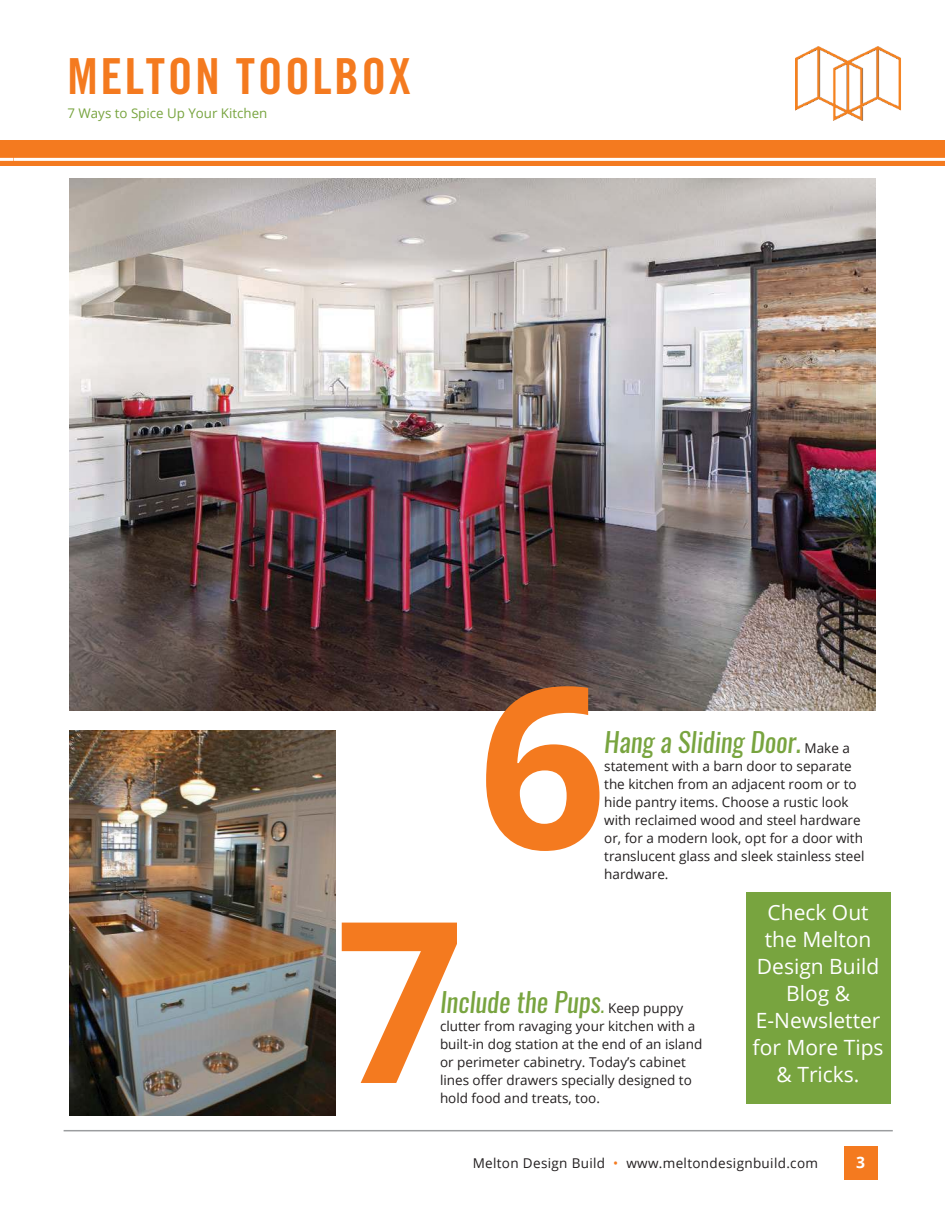
<style>
.page{position:relative;width:945px;height:1215px;background:#fff}
.page>*{position:absolute;margin:0;border:0;box-sizing:border-box;transform-origin:0 0}
.t1{font:700 225px "Open Sans";color:#f47a1f}
.t2{font:49.65px "Trade Gothic Bold Cond Twenty";letter-spacing:.05em;color:#f47a1f}
.t3{font:italic 27px "Oswald";color:#78a43f}
.t4{font:21px/27px "Open Sans";color:#fff;text-align:center}
.t5{font:700 15.75px "Open Sans";color:#fff}
.t6{font:13.5px/18px "Open Sans";color:#221e1f}
.t7{font:13.5px "Open Sans";letter-spacing:.025em;color:#221e1f}
.t8{font:13.35px "Open Sans";color:#78a43f}
.s1{font-family:"Open Sans";font-style:normal;font-size:13.5px;color:#221e1f}
.s2{font-size:19.5px}
.s3{color:#f47a1f}
</style>
<div class="page">
<img style="left:69px;top:179px;width:807px;height:531px">
<hr style="left:64px;top:1130px;width:829px;height:1px;background:#9b9d9f">
<div style="left:844px;top:1146px;width:34px;height:34px;background:#f47a1f"></div>
<img style="left:69px;top:731px;width:267px;height:384px">
<div style="left:0;top:140px;width:17px;height:26px;background:#f47a1f"></div>
<hr style="left:0;top:158px;width:21px;height:3px;background:#fff">
<div style="left:14px;top:140px;width:931px;height:26px;background:#f47a1f"></div>
<hr style="left:14px;top:158px;width:931px;height:3px;background:#fff">
<img style="left:795px;top:47px;width:106px;height:74px">
<div style="left:746px;top:892px;width:145px;height:212px;background:#78a43f"></div>
<h2 class="t2" style="left:68px;top:48px;width:345px">MELTON TOOLBOX</h2>
<p class="t8" style="left:68px;top:108px;width:201px">7 Ways to Spice Up Your Kitchen</p>
<h1 class="t1" style="left:478px;top:640px;width:130px">6</h1>
<h3 class="t3" style="left:604px;top:731px;width:247px">Hang a Sliding Door. <span class="s1">Make a</span></h3>
<p class="t6" style="left:604px;top:758px;width:262px">statement with a barn door to separate the kitchen from an adjacent room or to hide pantry items. Choose a rustic look with reclaimed wood and steel hardware or, for a modern look, opt for a door with translucent glass and sleek stainless steel hardware.</p>
<h1 class="t1" style="left:336px;top:874px;width:130px">7</h1>
<h3 class="t3" style="left:440px;top:991px;width:245px">Include the Pups<span class="s2">.</span> <span class="s1">Keep puppy</span></h3>
<p class="t6" style="left:440px;top:1019px;width:264px">clutter from ravaging your kitchen with a built-in dog station at the end of an island or perimeter cabinetry. Today’s cabinet lines offer drawers specially designed to hold food and treats, too.</p>
<h3 class="t4" style="left:753px;top:901px;width:133px">Check Out the Melton<br>Design Build<br>Blog &amp;<br>E-Newsletter for More Tips &amp; Tricks.</h3>
<p class="t7" style="left:473px;top:1158px;width:347px">Melton Design Build <span class="s3">•</span> www.meltondesignbuild.com</p>
<p class="t5" style="left:856px;top:1154px;width:10px">3</p>
</div>
